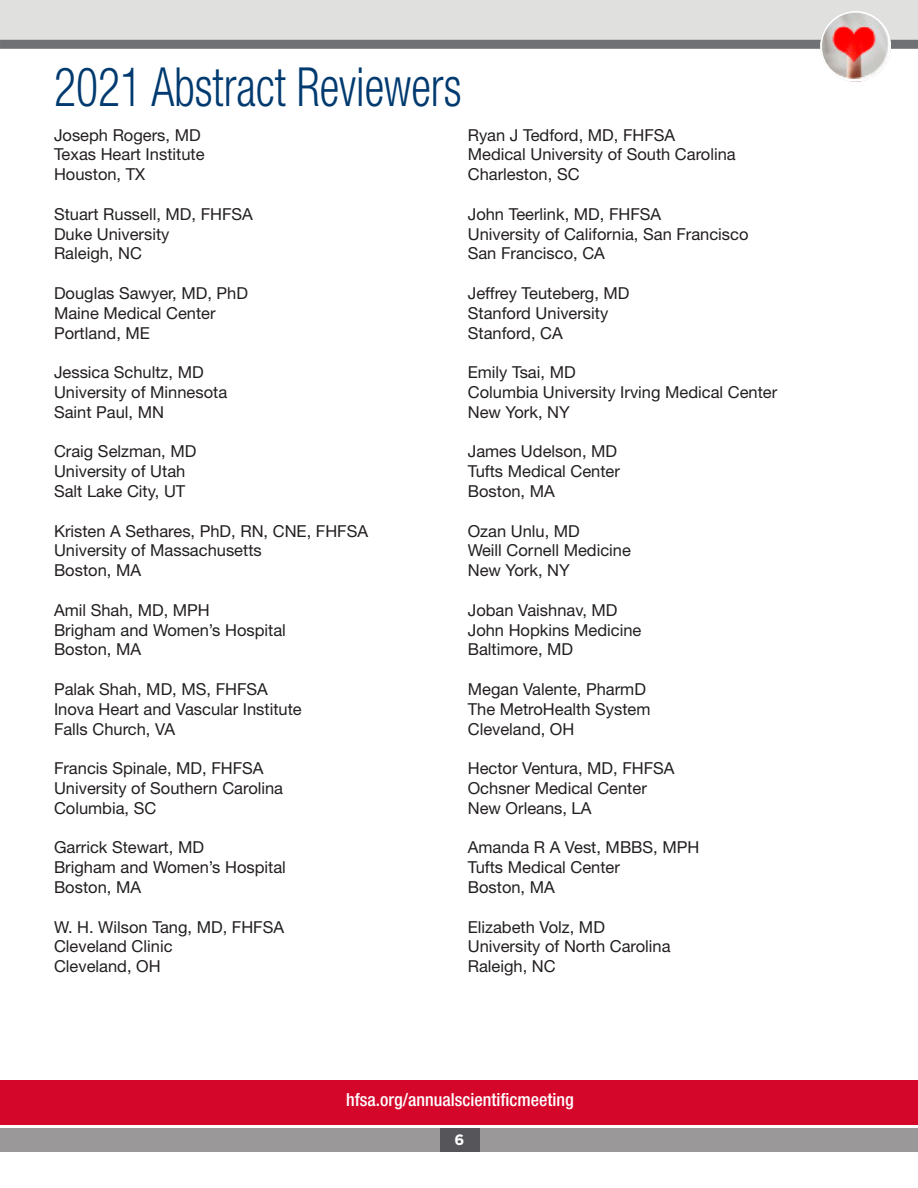
<style>
.page{position:relative;width:918px;height:1188px;background:#fff}
.page>*{position:absolute;margin:0;border:0;box-sizing:border-box;transform-origin:0 0}
.t1{font:300 condensed 54px "Helvetica Neue LT Std";color:#003a6f;scale:.85 1}
.t2{font:500 condensed 18px "Helvetica Neue LT Std";color:#fff}
.t3{font:16.5px "Helvetica Neue LT Std";color:#231f20}
.t4{font:700 15px "Gotham";color:#fff}
</style>
<div class="page">
<div style="left:0;top:1080px;width:918px;height:44px;background:#d4062a"></div>
<div style="left:0;top:1129px;width:918px;height:23px;background:#9b989a"></div>
<div style="left:440px;top:1129px;width:39px;height:23px;background:#55555a"></div>
<div style="left:0;top:0;width:918px;height:49px;background:#e0e1df"></div>
<div style="left:0;top:40px;width:918px;height:9px;background:#707174"></div>
<img style="left:820px;top:11px;width:71px;height:71px;border-radius:35px">
<div style="left:820px;top:11px;width:71px;height:71px;border:2px solid #fff;border-radius:50%"></div>
<p class="t1" style="left:54px;top:56px;width:481px">2021 Abstract Reviewers</p>
<p class="t3" style="left:54px;top:125px;width:148px">Joseph Rogers, MD</p>
<p class="t3" style="left:54px;top:145px;width:152px">Texas Heart Institute</p>
<p class="t3" style="left:54px;top:165px;width:93px">Houston, TX</p>
<p class="t3" style="left:54px;top:204px;width:200px">Stuart Russell, MD, FHFSA</p>
<p class="t3" style="left:54px;top:224px;width:117px">Duke University</p>
<p class="t3" style="left:54px;top:244px;width:89px">Raleigh, NC</p>
<p class="t3" style="left:54px;top:283px;width:196px">Douglas Sawyer, MD, PhD</p>
<p class="t3" style="left:54px;top:303px;width:163px">Maine Medical Center</p>
<p class="t3" style="left:54px;top:323px;width:97px">Portland, ME</p>
<p class="t3" style="left:54px;top:363px;width:151px">Jessica Schultz, MD</p>
<p class="t3" style="left:54px;top:382px;width:175px">University of Minnesota</p>
<p class="t3" style="left:54px;top:402px;width:112px">Saint Paul, MN</p>
<p class="t3" style="left:54px;top:442px;width:144px">Craig Selzman, MD</p>
<p class="t3" style="left:54px;top:462px;width:133px">University of Utah</p>
<p class="t3" style="left:54px;top:481px;width:133px">Salt Lake City, UT</p>
<p class="t3" style="left:54px;top:521px;width:316px">Kristen A Sethares, PhD, RN, CNE, FHFSA</p>
<p class="t3" style="left:54px;top:541px;width:209px">University of Massachusetts</p>
<p class="t3" style="left:54px;top:561px;width:89px">Boston, MA</p>
<p class="t3" style="left:54px;top:600px;width:157px">Amil Shah, MD, MPH</p>
<p class="t3" style="left:54px;top:620px;width:233px">Brigham and Women’s Hospital</p>
<p class="t3" style="left:54px;top:640px;width:89px">Boston, MA</p>
<p class="t3" style="left:54px;top:679px;width:215px">Palak Shah, MD, MS, FHFSA</p>
<p class="t3" style="left:54px;top:699px;width:249px">Inova Heart and Vascular Institute</p>
<p class="t3" style="left:54px;top:719px;width:123px">Falls Church, VA</p>
<p class="t3" style="left:54px;top:759px;width:211px">Francis Spinale, MD, FHFSA</p>
<p class="t3" style="left:54px;top:778px;width:231px">University of Southern Carolina</p>
<p class="t3" style="left:54px;top:798px;width:104px">Columbia, SC</p>
<p class="t3" style="left:54px;top:838px;width:152px">Garrick Stewart, MD</p>
<p class="t3" style="left:54px;top:858px;width:233px">Brigham and Women’s Hospital</p>
<p class="t3" style="left:54px;top:877px;width:89px">Boston, MA</p>
<p class="t3" style="left:54px;top:917px;width:232px">W. H. Wilson Tang, MD, FHFSA</p>
<p class="t3" style="left:54px;top:937px;width:120px">Cleveland Clinic</p>
<p class="t3" style="left:54px;top:957px;width:108px">Cleveland, OH</p>
<p class="t3" style="left:468px;top:125px;width:209px">Ryan J Tedford, MD, FHFSA</p>
<p class="t3" style="left:468px;top:145px;width:269px">Medical University of South Carolina</p>
<p class="t3" style="left:468px;top:165px;width:113px">Charleston, SC</p>
<p class="t3" style="left:468px;top:204px;width:195px">John Teerlink, MD, FHFSA</p>
<p class="t3" style="left:468px;top:224px;width:282px">University of California, San Francisco</p>
<p class="t3" style="left:468px;top:244px;width:139px">San Francisco, CA</p>
<p class="t3" style="left:468px;top:283px;width:163px">Jeffrey Teuteberg, MD</p>
<p class="t3" style="left:468px;top:303px;width:142px">Stanford University</p>
<p class="t3" style="left:468px;top:323px;width:97px">Stanford, CA</p>
<p class="t3" style="left:468px;top:363px;width:109px">Emily Tsai, MD</p>
<p class="t3" style="left:468px;top:382px;width:311px">Columbia University Irving Medical Center</p>
<p class="t3" style="left:468px;top:402px;width:104px">New York, NY</p>
<p class="t3" style="left:468px;top:442px;width:151px">James Udelson, MD</p>
<p class="t3" style="left:468px;top:462px;width:154px">Tufts Medical Center</p>
<p class="t3" style="left:468px;top:481px;width:89px">Boston, MA</p>
<p class="t3" style="left:468px;top:521px;width:114px">Ozan Unlu, MD</p>
<p class="t3" style="left:468px;top:541px;width:165px">Weill Cornell Medicine</p>
<p class="t3" style="left:468px;top:561px;width:104px">New York, NY</p>
<p class="t3" style="left:468px;top:600px;width:151px">Joban Vaishnav, MD</p>
<p class="t3" style="left:468px;top:620px;width:175px">John Hopkins Medicine</p>
<p class="t3" style="left:468px;top:640px;width:107px">Baltimore, MD</p>
<p class="t3" style="left:468px;top:679px;width:180px">Megan Valente, PharmD</p>
<p class="t3" style="left:468px;top:699px;width:184px">The MetroHealth System</p>
<p class="t3" style="left:468px;top:719px;width:108px">Cleveland, OH</p>
<p class="t3" style="left:468px;top:759px;width:208px">Hector Ventura, MD, FHFSA</p>
<p class="t3" style="left:468px;top:778px;width:181px">Ochsner Medical Center</p>
<p class="t3" style="left:468px;top:798px;width:125px">New Orleans, LA</p>
<p class="t3" style="left:468px;top:838px;width:233px">Amanda R A Vest, MBBS, MPH</p>
<p class="t3" style="left:468px;top:858px;width:154px">Tufts Medical Center</p>
<p class="t3" style="left:468px;top:877px;width:89px">Boston, MA</p>
<p class="t3" style="left:468px;top:917px;width:139px">Elizabeth Volz, MD</p>
<p class="t3" style="left:468px;top:937px;width:204px">University of North Carolina</p>
<p class="t3" style="left:468px;top:957px;width:89px">Raleigh, NC</p>
<p class="t2" style="left:346px;top:1089px;width:229px">hfsa.org/annualscientificmeeting</p>
<p class="t4" style="left:454px;top:1130px;width:11px">6</p>
</div>
